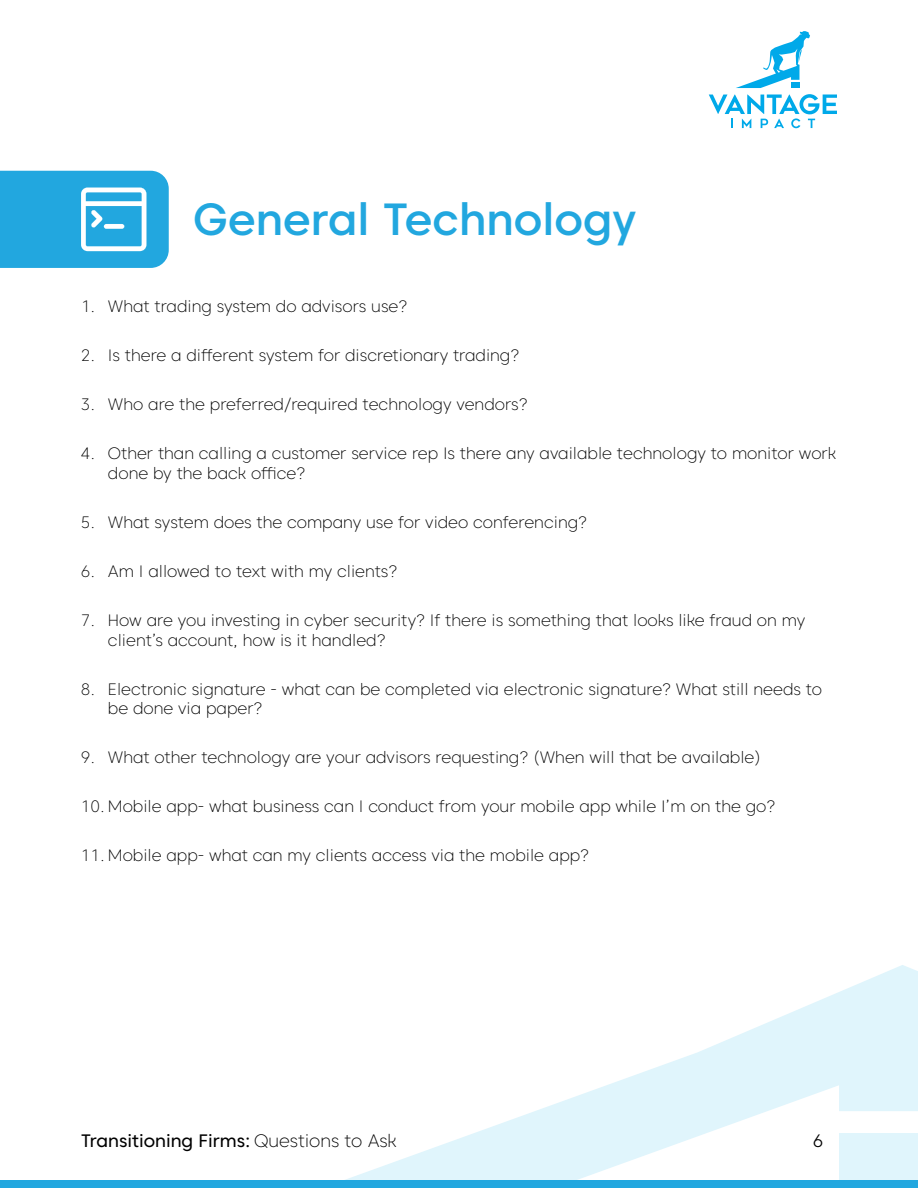
<style>
.page{position:relative;width:918px;height:1188px;background:#fff}
.page>*{position:absolute;margin:0;border:0;box-sizing:border-box;transform-origin:0 0}
.t1{font:500 45px "Caros";color:#22a7df}
.t2{font:18px "Caros";color:#000}
.t3{font:300 18px "Caros";color:#000}
.t4{font:200 16.5px/19.8px "Caros";color:#000}
.s1{font-weight:200}
</style>
<div class="page">
<svg style="left:345px;top:965px;width:573px;height:215px"></svg>
<div style="left:0;top:1180px;width:918px;height:8px;background:#22a7df"></div>
<svg style="left:709px;top:94px;width:128px;height:34px"></svg>
<svg style="left:736px;top:31px;width:74px;height:57px"></svg>
<svg style="left:0;top:171px;width:169px;height:97px"></svg>
<h1 class="t1" style="left:193px;top:189px;width:445px">General Technology</h1>
<p class="t4" style="left:81px;top:296px;width:328px">1. What trading system do advisors use?</p>
<p class="t4" style="left:81px;top:345px;width:440px">2. Is there a different system for discretionary trading?</p>
<p class="t4" style="left:81px;top:394px;width:448px">3. Who are the preferred/required technology vendors?</p>
<p class="t4" style="left:108px;top:443px;width:730px;text-indent:-27px">4. Other than calling a customer service rep Is there any available technology to monitor work done by the back office?</p>
<p class="t4" style="left:81px;top:512px;width:508px">5. What system does the company use for video conferencing?</p>
<p class="t4" style="left:81px;top:561px;width:318px">6. Am I allowed to text with my clients?</p>
<p class="t4" style="left:108px;top:610px;width:699px;text-indent:-27px">7. How are you investing in cyber security? If there is something that looks like fraud on my client’s account, how is it handled?</p>
<p class="t4" style="left:108px;top:679px;width:716px;text-indent:-27px">8. Electronic signature - what can be completed via electronic signature? What still needs to be done via paper?</p>
<p class="t4" style="left:81px;top:747px;width:682px">9. What other technology are your advisors requesting? (When will that be available)</p>
<p class="t4" style="left:81px;top:797px;width:696px">10. Mobile app- what business can I conduct from your mobile app while I’m on the go?</p>
<p class="t4" style="left:81px;top:846px;width:510px">11. Mobile app- what can my clients access via the mobile app?</p>
<p class="t2" style="left:81px;top:1129px;width:317px">Transitioning Firms: <span class="s1">Questions to Ask</span></p>
<p class="t3" style="left:813px;top:1129px;width:12px">6</p>
</div>
